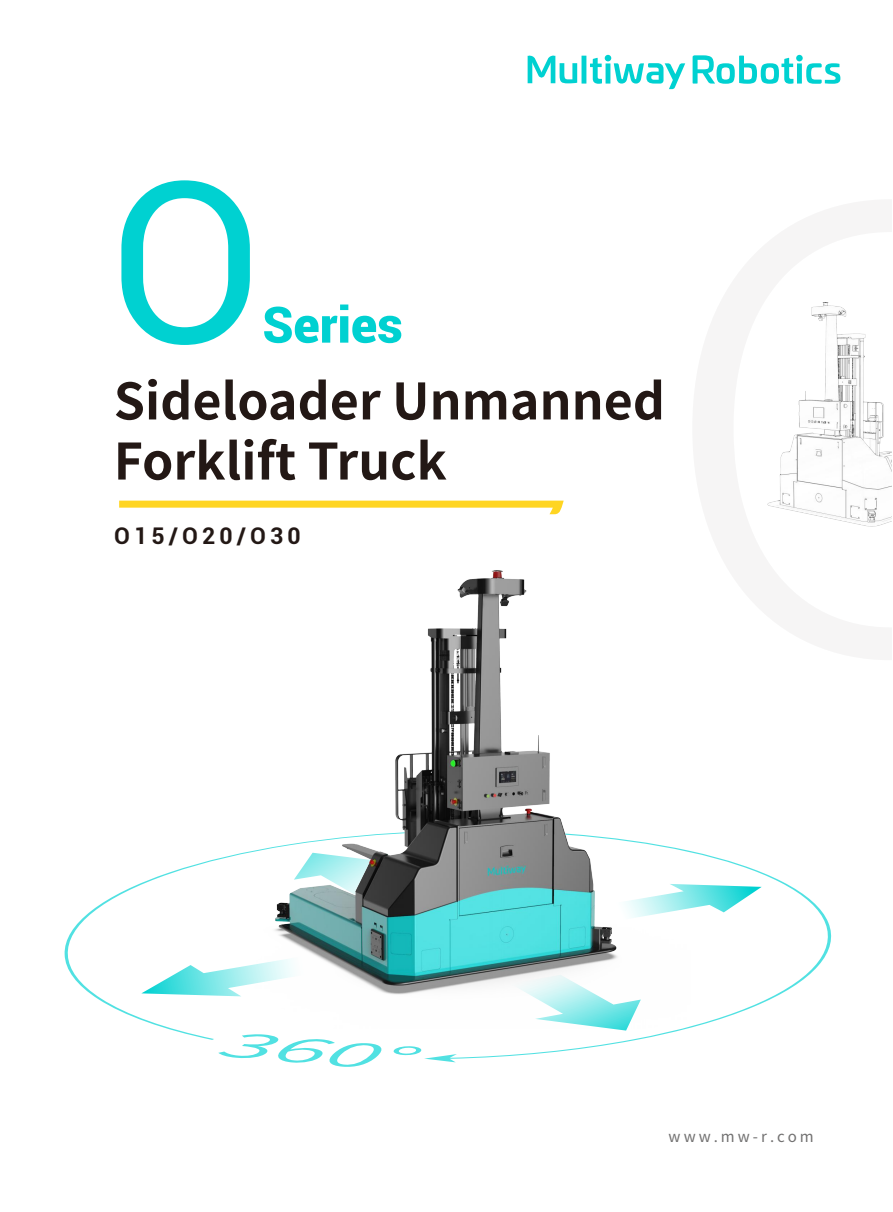
<style>
.page{position:relative;width:893px;height:1212px;background:#fff}
.page>*{position:absolute;margin:0;border:0;box-sizing:border-box;transform-origin:0 0}
.t1{font:225px "Roboto";color:#00d1d1}
.t2{font:700 50.1px/60.2px "Source Han Sans CN";color:#231815}
.t3{font:900 50.1px "Roboto";color:#00d1d1}
.t4{font:700 22.95px "Roboto";letter-spacing:.18em;color:#231815}
.t5{font:15px "Source Han Sans CN";letter-spacing:.2em;color:#727171}
</style>
<div class="page">
<svg style="left:119px;top:501px;width:445px;height:13px"></svg>
<svg style="left:64px;top:851px;width:768px;height:211px"></svg>
<svg style="left:218px;top:1034px;width:167px;height:33px"></svg>
<svg style="left:392px;top:1046px;width:31px;height:9px"></svg>
<img style="left:193px;top:570px;width:497px;height:458px">
<svg style="left:767px;top:302px;width:125px;height:225px"></svg>
<svg style="left:693px;top:55px;width:100px;height:29px"></svg>
<div style="left:797px;top:63px;width:5px;height:21px;background:#00d1d1"></div>
<div style="left:581px;top:56px;width:5px;height:28px;background:#00d1d1"></div>
<svg style="left:806px;top:63px;width:34px;height:21px"></svg>
<div style="left:796px;top:55px;width:7px;height:6px;background:#00d1d1;border-radius:50%"></div>
<svg style="left:528px;top:56px;width:49px;height:27px"></svg>
<svg style="left:590px;top:55px;width:95px;height:34px"></svg>
<h1 class="t1" style="left:109px;top:105px;width:155px">O</h1>
<p class="t3" style="left:262px;top:289px;width:142px">Series</p>
<p class="t2" style="left:114px;top:372px;width:553px">Sideloader Unmanned<br>Forklift Truck</p>
<p class="t4" style="left:114px;top:520px;width:188px">O15/O20/O30</p>
<p class="t5" style="left:669px;top:1127px;width:147px">www.mw-r.com</p>
</div>
